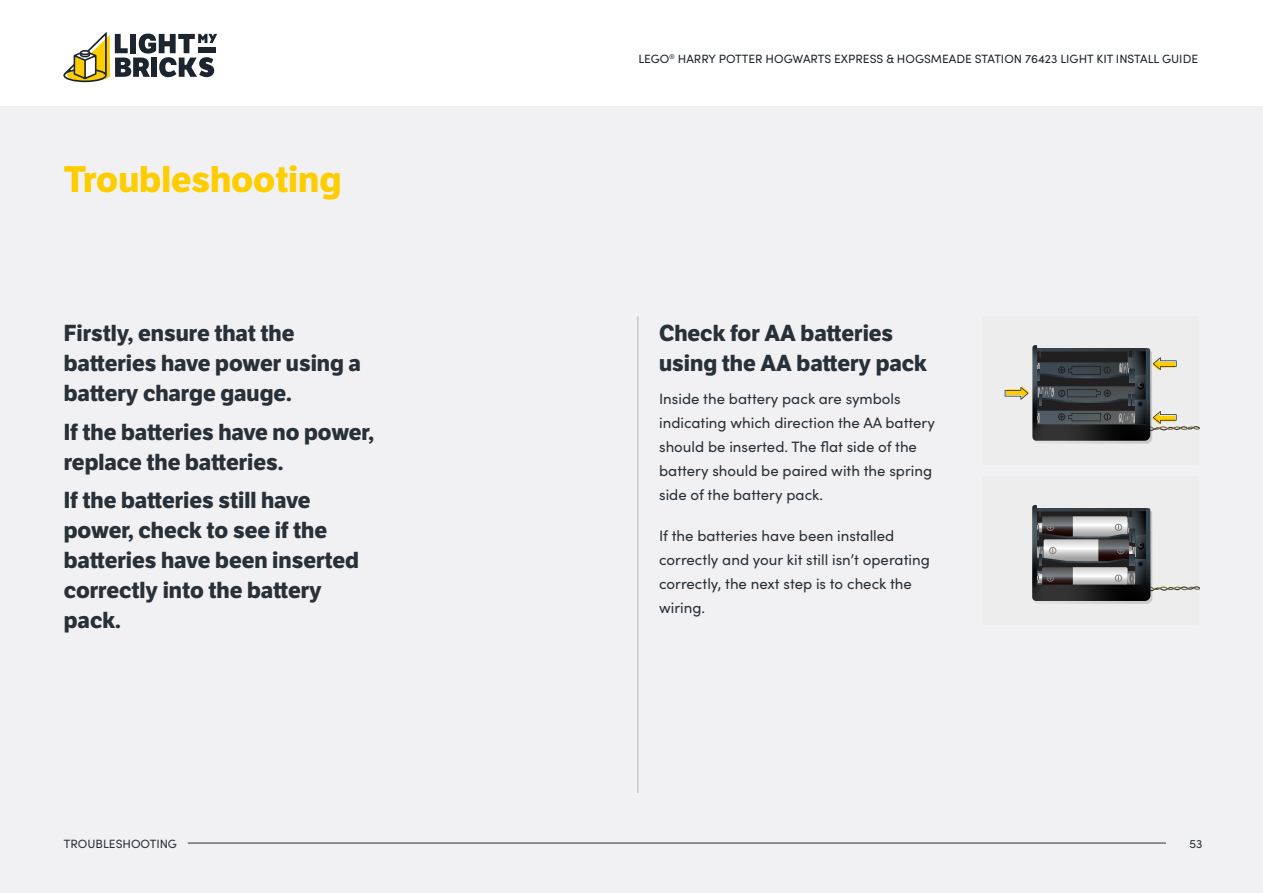
<style>
.page{position:relative;width:1263px;height:893px;background:#fff}
.page>*{position:absolute;margin:0;border:0;box-sizing:border-box;transform-origin:0 0}
.t1{font:700 36px "LFT Etica";color:#fecd00}
.t2{font:700 22.5px/30px "LFT Etica";color:#283038}
.t3{font:15px/24px "Sofia Pro";color:#283038}
.t4{font:12px "Sofia Pro";color:#1c252d}
.t5{font:12px "Sofia Pro";color:#283038}
</style>
<div class="page">
<svg style="left:63px;top:32px;width:154px;height:50px"></svg>
<div style="left:0;top:106px;width:1263px;height:787px;background:#f1f1f3"></div>
<hr style="left:188px;top:843px;width:978px;height:1px;background:#283038">
<hr style="left:638px;top:316px;width:1px;height:477px;background:#000">
<div style="left:982px;top:316px;width:217px;height:149px;background:#ededed"></div>
<svg style="left:1005px;top:345px;width:194px;height:99px"></svg>
<div style="left:982px;top:476px;width:217px;height:149px;background:#ededed"></div>
<svg style="left:1032px;top:505px;width:167px;height:99px"></svg>
<h1 class="t1" style="left:64px;top:157px;width:279px">Troubleshooting</h1>
<h2 class="t2" style="left:64px;top:319px;width:299px">Firstly, ensure that the batteries have power using a battery charge gauge.</h2>
<h2 class="t2" style="left:64px;top:417px;width:312px">If the batteries have no power, replace the batteries.</h2>
<h2 class="t2" style="left:64px;top:486px;width:297px">If the batteries still have power, check to see if the batteries have been inserted correctly into the battery pack.</h2>
<p class="t4" style="left:638px;top:50px;width:561px">LEGO<sup>®</sup> HARRY POTTER HOGWARTS EXPRESS &amp; HOGSMEADE STATION 76423 LIGHT KIT INSTALL GUIDE</p>
<h2 class="t2" style="left:659px;top:319px;width:270px">Check for AA batteries using the AA battery pack</h2>
<p class="t3" style="left:659px;top:386px;width:277px">Inside the battery pack are symbols indicating which direction the AA battery should be inserted. The flat side of the battery should be paired with the spring side of the battery pack.</p>
<p class="t3" style="left:659px;top:523px;width:272px">If the batteries have been installed correctly and your kit still isn’t operating correctly, the next step is to check the wiring.</p>
<p class="t5" style="left:64px;top:835px;width:115px">TROUBLESHOOTING</p>
<p class="t5" style="left:1189px;top:835px;width:14px">53</p>
</div>
